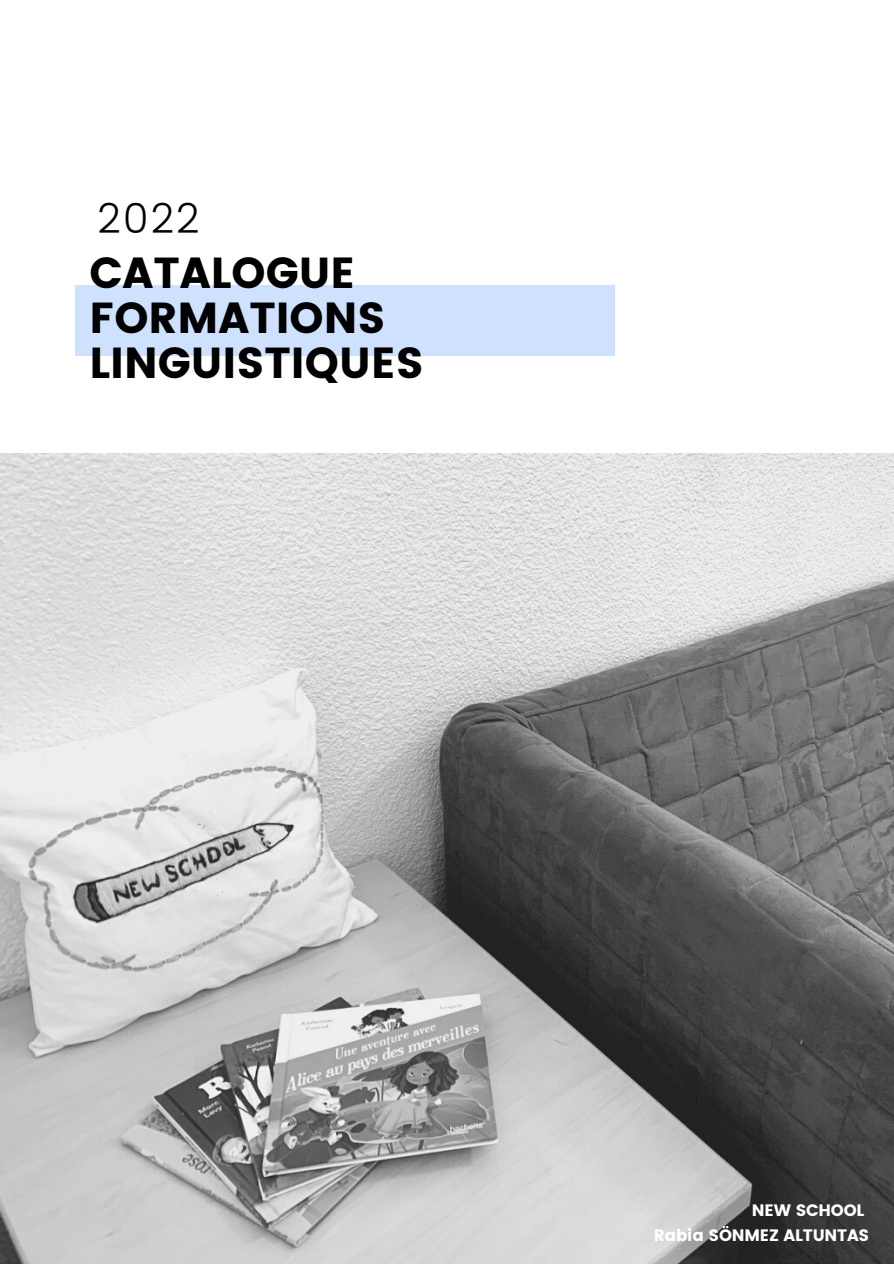
<style>
.page{position:relative;width:894px;height:1264px;background:#fff}
.page>*{position:absolute;margin:0;border:0;box-sizing:border-box;transform-origin:0 0}
.t1{font:43.35px/44.8px "Poppins";color:#000}
.t2{font:300 41.1px "Poppins";color:#000}
.t3{font:16.5px "Poppins";letter-spacing:-.01em;color:#fff}
</style>
<div class="page">
<img style="left:0;top:454px;width:893px;height:809px">
<div style="left:75px;top:285px;width:540px;height:71px;background:#cee1ff"></div>
<p class="t2" style="left:97px;top:195px;width:104px">2022</p>
<p class="t1" style="left:89px;top:251px;width:336px">CATALOGUE<br>FORMATIONS<br>LINGUISTIQUES</p>
<p class="t3" style="left:751px;top:1200px;width:114px">NEW SCHOOL</p>
<p class="t3" style="left:653px;top:1225px;width:217px">Rabia SÖNMEZ ALTUNTAS</p>
</div>
